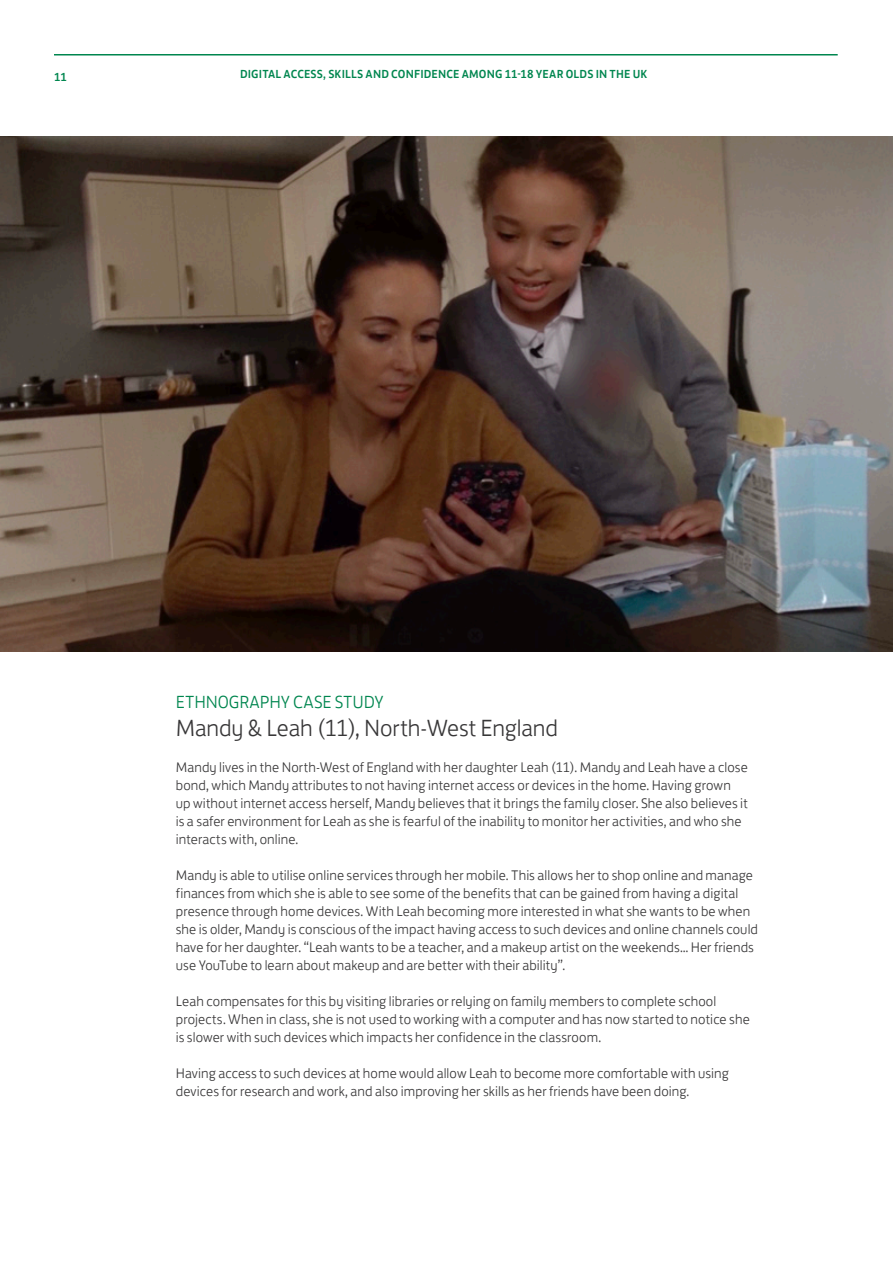
<style>
.page{position:relative;width:893px;height:1263px;background:#fff}
.page>*{position:absolute;margin:0;border:0;box-sizing:border-box;transform-origin:0 0}
.LB_Heading{font:300 24px "FS Jack";letter-spacing:-.005em;color:#383738}
.LB_Heading-2{font:300 18px "FS Jack";letter-spacing:-.005em;color:#00864f}
.LB_Body{font:300 14.25px/18px "FS Jack";letter-spacing:.005em;color:#383738}
.t1{font:500 12px "FS Jack";letter-spacing:.015em;color:#00864f}
</style>
<div class="page">
<img style="left:0;top:137px;width:893px;height:514px">
<hr style="left:54px;top:54px;width:784px;height:2px;background:#00864f">
<p class="t1" style="left:54px;top:67px;width:14px">11</p>
<p class="t1" style="left:240px;top:64px;width:409px">DIGITAL ACCESS, SKILLS AND CONFIDENCE AMONG 11-18 YEAR OLDS IN THE UK</p>
<p class="LB_Heading-2" style="left:176px;top:687px;width:209px">ETHNOGRAPHY CASE STUDY</p>
<p class="LB_Heading" style="left:176px;top:709px;width:384px">Mandy &amp; Leah (11), North-West England</p>
<p class="LB_Body" style="left:176px;top:757px;width:573px">Mandy lives in the North-West of England with her daughter Leah (11). Mandy and Leah have a close bond, which Mandy attributes to not having internet access or devices in the home. Having grown up without internet access herself, Mandy believes that it brings the family closer. She also believes it is a safer environment for Leah as she is fearful of the inability to monitor her activities, and who she interacts with, online.</p>
<p class="LB_Body" style="left:176px;top:865px;width:584px">Mandy is able to utilise online services through her mobile. This allows her to shop online and manage finances from which she is able to see some of the benefits that can be gained from having a digital presence through home devices. With Leah becoming more interested in what she wants to be when she is older, Mandy is conscious of the impact having access to such devices and online channels could have for her daughter. “Leah wants to be a teacher, and a makeup artist on the weekends… Her friends use YouTube to learn about makeup and are better with their ability”.</p>
<p class="LB_Body" style="left:176px;top:991px;width:575px">Leah compensates for this by visiting libraries or relying on family members to complete school projects. When in class, she is not used to working with a computer and has now started to notice she is slower with such devices which impacts her confidence in the classroom.</p>
<p class="LB_Body" style="left:176px;top:1063px;width:555px">Having access to such devices at home would allow Leah to become more comfortable with using devices for research and work, and also improving her skills as her friends have been doing.</p>
</div>
